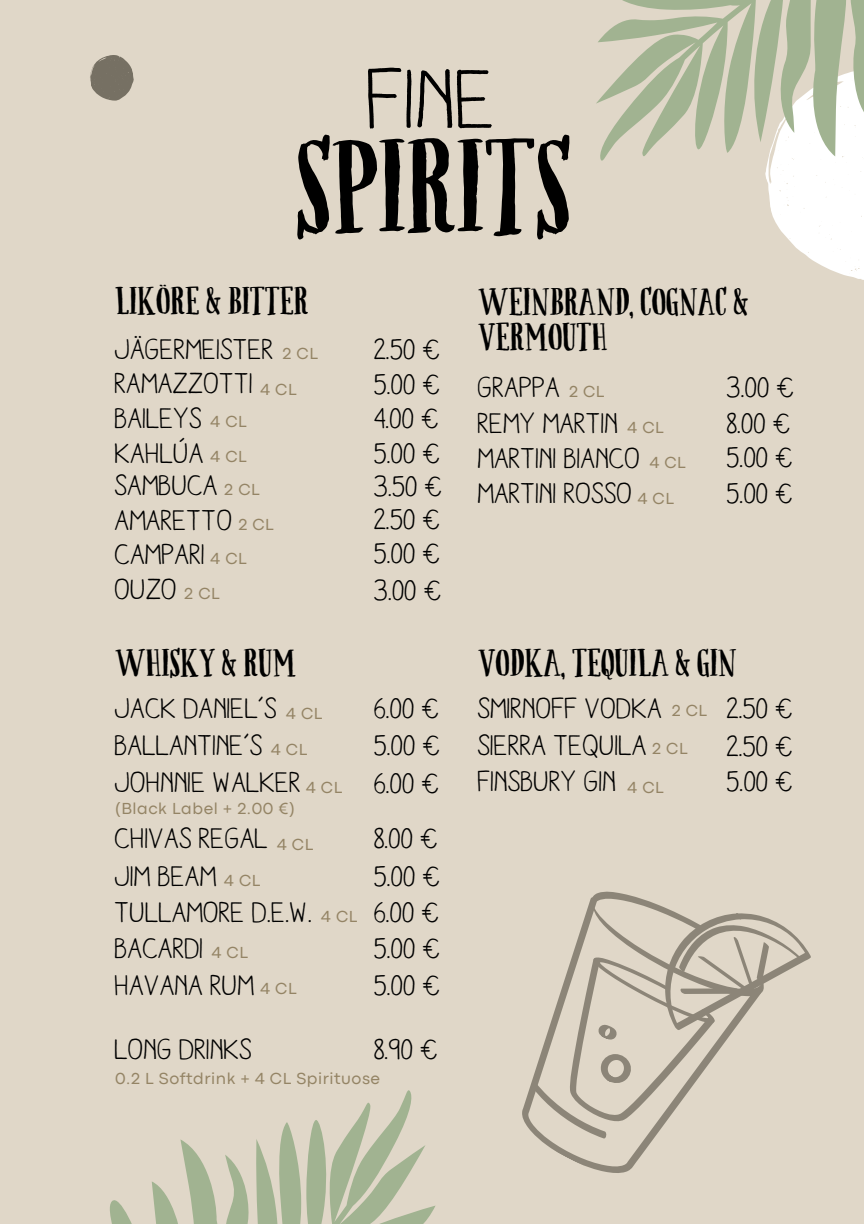
<style>
.page{position:relative;width:864px;height:1224px;background:#e0d7c8}
.page>*{position:absolute;margin:0;border:0;box-sizing:border-box;transform-origin:0 0}
.t1{font:157.8px "Ahorn";color:#000}
.t2{font:85px "Aracne Reg";color:#000}
.t3{font:46px/34.4px "Ahorn";color:#000}
.t4{font:29px "Aracne Reg";color:#000}
.t5{font:16.6px "Codec Pro";letter-spacing:.03em;color:#948465}
</style>
<div class="page">
<svg style="left:550px;top:1144px;width:100px;height:29px"></svg>
<svg style="left:550px;top:891px;width:261px;height:253px"></svg>
<svg style="left:110px;top:1025px;width:440px;height:199px"></svg>
<svg style="left:90px;top:55px;width:44px;height:46px"></svg>
<svg style="left:596px;top:0;width:268px;height:280px"></svg>
<h4 class="t2" style="left:368px;top:54px;width:132px">fine</h4>
<p class="t1" style="left:295px;top:114px;width:277px">SPIRITS</p>
<h5 class="t3" style="left:115px;top:286px;width:195px">LIKÖRE&amp;BITTER</h5>
<h4 class="t3" style="left:478px;top:287px;width:272px">WEINBRAND, COGNAC&amp;<br>VERMOUTH</h4>
<h4 class="t5" style="left:260px;top:383px;width:38px">4 CL</h4>
<h4 class="t5" style="left:211px;top:415px;width:38px">4 CL</h4>
<h5 class="t5" style="left:211px;top:451px;width:38px">4 CL</h5>
<h4 class="t5" style="left:224px;top:484px;width:37px">2 CL</h4>
<h5 class="t5" style="left:238px;top:518px;width:37px">2 CL</h5>
<h4 class="t5" style="left:211px;top:553px;width:38px">4 CL</h4>
<h5 class="t4" style="left:115px;top:334px;width:161px">JÄGERMEISTER</h5>
<h4 class="t4" style="left:374px;top:334px;width:68px">2.50 €</h4>
<h4 class="t4" style="left:115px;top:368px;width:140px">RAMAZZOTTI</h4>
<h5 class="t4" style="left:374px;top:369px;width:68px">5.00 €</h5>
<h4 class="t4" style="left:115px;top:402px;width:89px">BAILEYS</h4>
<h5 class="t4" style="left:374px;top:403px;width:67px">4.00 €</h5>
<h4 class="t4" style="left:115px;top:438px;width:91px">KAHLÚA</h4>
<h3 class="t4" style="left:374px;top:438px;width:68px">5.00 €</h3>
<h4 class="t4" style="left:115px;top:470px;width:105px">SAMBUCA</h4>
<h5 class="t4" style="left:374px;top:471px;width:70px">3.50 €</h5>
<h4 class="t4" style="left:115px;top:504px;width:119px">AMARETTO</h4>
<h3 class="t4" style="left:374px;top:504px;width:68px">2.50 €</h3>
<h4 class="t4" style="left:115px;top:539px;width:92px">CAMPARI</h4>
<h4 class="t4" style="left:374px;top:538px;width:68px">5.00 €</h4>
<h4 class="t5" style="left:282px;top:348px;width:37px">2 CL</h4>
<h5 class="t4" style="left:478px;top:372px;width:84px">GRAPPA</h5>
<h4 class="t4" style="left:727px;top:372px;width:69px">3.00 €</h4>
<h5 class="t4" style="left:478px;top:408px;width:142px">REMY MARTIN</h5>
<h4 class="t4" style="left:727px;top:407px;width:66px">8.00 €</h4>
<h4 class="t4" style="left:478px;top:443px;width:164px">MARTINI BIANCO</h4>
<h5 class="t4" style="left:727px;top:442px;width:68px">5.00 €</h5>
<h4 class="t4" style="left:478px;top:477px;width:156px">MARTINI ROSSO</h4>
<p class="t4" style="left:727px;top:478px;width:68px">5.00 €</p>
<p class="t5" style="left:569px;top:385px;width:37px">2 CL</p>
<h4 class="t5" style="left:628px;top:422px;width:38px">4 CL</h4>
<h5 class="t5" style="left:650px;top:457px;width:38px">4 CL</h5>
<h4 class="t5" style="left:638px;top:492px;width:38px">4 CL</h4>
<h4 class="t4" style="left:115px;top:574px;width:64px">OUZO</h4>
<h4 class="t5" style="left:184px;top:587px;width:37px">2 CL</h4>
<h5 class="t4" style="left:374px;top:574px;width:69px">3.00 €</h5>
<h4 class="t3" style="left:115px;top:647px;width:182px">WHISKY&amp;RUM</h4>
<p class="t4" style="left:115px;top:693px;width:164px">JACK DANIEL’S</p>
<h2 class="t4" style="left:374px;top:693px;width:67px">6.00 €</h2>
<p class="t4" style="left:115px;top:730px;width:149px">BALLANTINE’S</p>
<h1 class="t4" style="left:374px;top:730px;width:68px">5.00 €</h1>
<h3 class="t4" style="left:115px;top:767px;width:188px">JOHNNIE WALKER</h3>
<h3 class="t4" style="left:374px;top:767px;width:67px">6.00 €</h3>
<h5 class="t5" style="left:286px;top:708px;width:38px">4 CL</h5>
<h4 class="t5" style="left:271px;top:744px;width:38px">4 CL</h4>
<h4 class="t5" style="left:306px;top:781px;width:38px">4 CL</h4>
<h5 class="t5" style="left:115px;top:803px;width:181px">(Black Label + 2.00 €)</h5>
<h4 class="t4" style="left:115px;top:823px;width:155px">CHIVAS REGAL</h4>
<h5 class="t5" style="left:277px;top:838px;width:38px">4 CL</h5>
<h4 class="t4" style="left:374px;top:823px;width:66px">8.00 €</h4>
<h4 class="t4" style="left:115px;top:861px;width:103px">JIM BEAM</h4>
<h4 class="t4" style="left:374px;top:861px;width:68px">5.00 €</h4>
<h5 class="t4" style="left:115px;top:897px;width:199px">TULLAMORE D.E.W.</h5>
<h4 class="t4" style="left:374px;top:897px;width:67px">6.00 €</h4>
<h5 class="t4" style="left:115px;top:933px;width:90px">BACARDI</h5>
<h4 class="t4" style="left:374px;top:933px;width:68px">5.00 €</h4>
<h4 class="t4" style="left:115px;top:969px;width:141px">HAVANA RUM</h4>
<h5 class="t4" style="left:374px;top:969px;width:68px">5.00 €</h5>
<h5 class="t5" style="left:224px;top:874px;width:38px">4 CL</h5>
<h4 class="t5" style="left:321px;top:911px;width:38px">4 CL</h4>
<h4 class="t5" style="left:212px;top:947px;width:38px">4 CL</h4>
<h4 class="t5" style="left:260px;top:983px;width:38px">4 CL</h4>
<h5 class="t4" style="left:115px;top:1034px;width:139px">LONG DRINKS</h5>
<h4 class="t4" style="left:374px;top:1034px;width:66px">8.90 €</h4>
<h4 class="t5" style="left:115px;top:1073px;width:266px">0.2 L Softdrink + 4 CL Spirituose</h4>
<h4 class="t3" style="left:478px;top:647px;width:260px">VODKA,TEQUILA&amp;GIN</h4>
<h4 class="t4" style="left:478px;top:693px;width:186px">SMIRNOFF VODKA</h4>
<h5 class="t4" style="left:727px;top:693px;width:68px">2.50 €</h5>
<h4 class="t4" style="left:478px;top:730px;width:171px">SIERRA TEQUILA</h4>
<h4 class="t4" style="left:727px;top:731px;width:68px">2.50 €</h4>
<h4 class="t5" style="left:672px;top:705px;width:37px">2 CL</h4>
<h5 class="t5" style="left:652px;top:743px;width:37px">2 CL</h5>
<h4 class="t5" style="left:628px;top:781px;width:38px">4 CL</h4>
<h5 class="t4" style="left:478px;top:766px;width:140px">FINSBURY GIN</h5>
<h4 class="t4" style="left:727px;top:766px;width:68px">5.00 €</h4>
</div>
